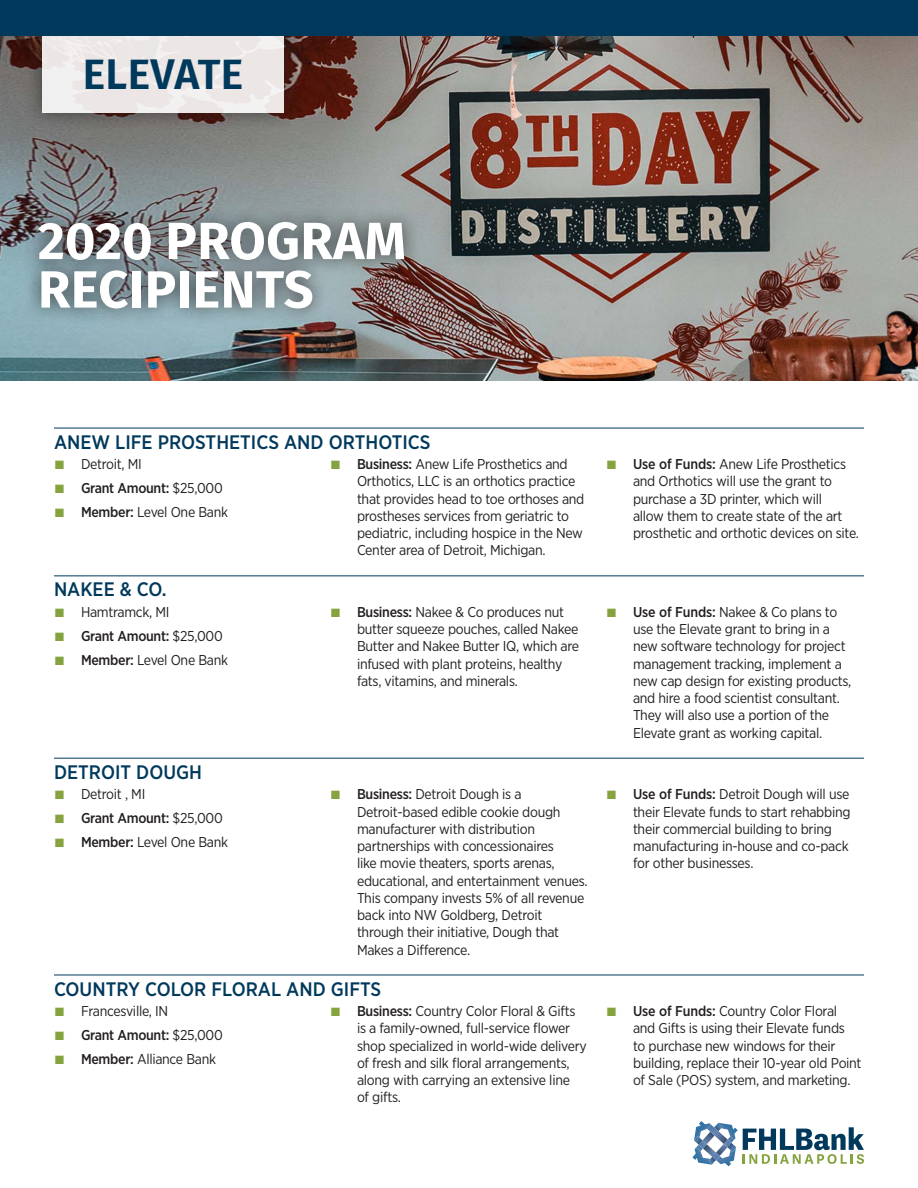
<style>
.page{position:relative;width:918px;height:1188px;background:#fff}
.page>*{position:absolute;margin:0;border:0;box-sizing:border-box;transform-origin:0 0}
.t1{font:700 52.35px/48.4px "Fira Sans";letter-spacing:.01em;color:#fff}
.t2{font:600 42.6px "Fira Sans";letter-spacing:.01em;color:#00395c}
.Larger_subhead{font:500 19.5px "Gotham Narrow";color:#00395c}
.t3{font:14.25px/17.2px "Gotham Narrow";letter-spacing:-.02em;color:#231f20}
.t4{font:500 14.25px "Gotham Narrow";letter-spacing:-.02em;color:#231f20}
.s1{font-family:"Arial";font-size:18px;color:#85a33e}
.s2{font-family:"Arial";font-weight:400;font-size:18px;color:#85a33e}
.s3{font-weight:400}
.s4{font-weight:500}
</style>
<div class="page">
<img style="left:321px;top:36px;width:597px;height:345px">
<img style="left:0;top:36px;width:321px;height:345px">
<div style="left:23px;top:0;width:280px;height:131px;background:#231f20;opacity:.75"></div>
<div style="left:42px;top:0;width:242px;height:112px;background:#ece7e6"></div>
<svg style="left:692px;top:1121px;width:172px;height:45px"></svg>
<div style="left:0;top:0;width:918px;height:36px;background:#00395c"></div>
<div style="left:23px;top:206px;width:398px;height:119px;background:#231f20;opacity:.75"></div>
<hr style="left:54px;top:428px;width:810px;height:1px;background:#00395c">
<hr style="left:54px;top:575px;width:810px;height:1px;background:#00395c">
<hr style="left:54px;top:758px;width:810px;height:1px;background:#00395c">
<hr style="left:54px;top:975px;width:810px;height:1px;background:#00395c">
<p class="t2" style="left:83px;top:40px;width:162px">ELEVATE</p>
<p class="t1" style="left:38px;top:213px;width:370px">2020 PROGRAM<br>RECIPIENTS</p>
<p class="Larger_subhead" style="left:54px;top:429px;width:378px">ANEW LIFE PROSTHETICS AND ORTHOTICS</p>
<p class="t3" style="left:54px;top:455px;width:89px"><span class="s1">■</span> Detroit, MI</p>
<p class="t4" style="left:54px;top:479px;width:170px"><span class="s2">■</span> Grant Amount: <span class="s3">$25,000</span></p>
<p class="t3" style="left:54px;top:503px;width:176px"><span class="s1">■</span> <span class="s4">Member:</span> Level One Bank</p>
<p class="t3" style="left:357px;top:455px;width:229px;text-indent:-27px"><span class="s1">■</span> <span class="s4">Business:</span> Anew Life Prosthetics and Orthotics, LLC is an orthotics practice that provides head to toe orthoses and prostheses services from geriatric to pediatric, including hospice in the New Center area of Detroit, Michigan.</p>
<p class="t3" style="left:633px;top:455px;width:228px;text-indent:-27px"><span class="s1">■</span> <span class="s4">Use of Funds:</span> Anew Life Prosthetics and Orthotics will use the grant to purchase a 3D printer, which will<br>allow them to create state of the art prosthetic and orthotic devices on site.</p>
<p class="Larger_subhead" style="left:54px;top:577px;width:114px">NAKEE &amp; CO.</p>
<p class="t3" style="left:54px;top:603px;width:117px"><span class="s1">■</span> Hamtramck, MI</p>
<p class="t4" style="left:54px;top:627px;width:170px"><span class="s2">■</span> Grant Amount: <span class="s3">$25,000</span></p>
<p class="t3" style="left:54px;top:651px;width:176px"><span class="s1">■</span> <span class="s4">Member:</span> Level One Bank</p>
<p class="t3" style="left:357px;top:603px;width:224px;text-indent:-27px"><span class="s1">■</span> <span class="s4">Business:</span> Nakee &amp; Co produces nut butter squeeze pouches, called Nakee Butter and Nakee Butter IQ, which are infused with plant proteins, healthy fats, vitamins, and minerals.</p>
<p class="t3" style="left:633px;top:603px;width:220px;text-indent:-27px"><span class="s1">■</span> <span class="s4">Use of Funds:</span> Nakee &amp; Co plans to use the Elevate grant to bring in a new software technology for project management tracking, implement a new cap design for existing products, and hire a food scientist consultant.<br>They will also use a portion of the Elevate grant as working capital.</p>
<p class="Larger_subhead" style="left:54px;top:760px;width:150px">DETROIT DOUGH</p>
<p class="t3" style="left:54px;top:785px;width:93px"><span class="s1">■</span> Detroit , MI</p>
<p class="t4" style="left:54px;top:809px;width:170px"><span class="s2">■</span> Grant Amount: <span class="s3">$25,000</span></p>
<p class="t3" style="left:54px;top:833px;width:176px"><span class="s1">■</span> <span class="s4">Member:</span> Level One Bank</p>
<p class="t3" style="left:357px;top:785px;width:232px;text-indent:-27px"><span class="s1">■</span> <span class="s4">Business:</span> Detroit Dough is a Detroit-based edible cookie dough manufacturer with distribution partnerships with concessionaires<br>like movie theaters, sports arenas, educational, and entertainment venues.<br>This company invests 5% of all revenue back into NW Goldberg, Detroit through their initiative, Dough that Makes a Difference.</p>
<p class="t3" style="left:633px;top:785px;width:219px;text-indent:-27px"><span class="s1">■</span> <span class="s4">Use of Funds:</span> Detroit Dough will use their Elevate funds to start rehabbing their commercial building to bring manufacturing in-house and co-pack for other businesses.</p>
<p class="Larger_subhead" style="left:54px;top:976px;width:329px">COUNTRY COLOR FLORAL AND GIFTS</p>
<p class="t3" style="left:54px;top:1002px;width:116px"><span class="s1">■</span> Francesville, IN</p>
<p class="t4" style="left:54px;top:1026px;width:170px"><span class="s2">■</span> Grant Amount: <span class="s3">$25,000</span></p>
<p class="t3" style="left:54px;top:1050px;width:164px"><span class="s1">■</span> <span class="s4">Member:</span> Alliance Bank</p>
<p class="t3" style="left:357px;top:1002px;width:231px;text-indent:-27px"><span class="s1">■</span> <span class="s4">Business:</span> Country Color Floral &amp; Gifts is a family-owned, full-service flower shop specialized in world-wide delivery of fresh and silk floral arrangements, along with carrying an extensive line<br>of gifts.</p>
<p class="t3" style="left:633px;top:1002px;width:230px;text-indent:-27px"><span class="s1">■</span> <span class="s4">Use of Funds:</span> Country Color Floral and Gifts is using their Elevate funds<br>to purchase new windows for their building, replace their 10-year old Point of Sale (POS) system, and marketing.</p>
</div>
